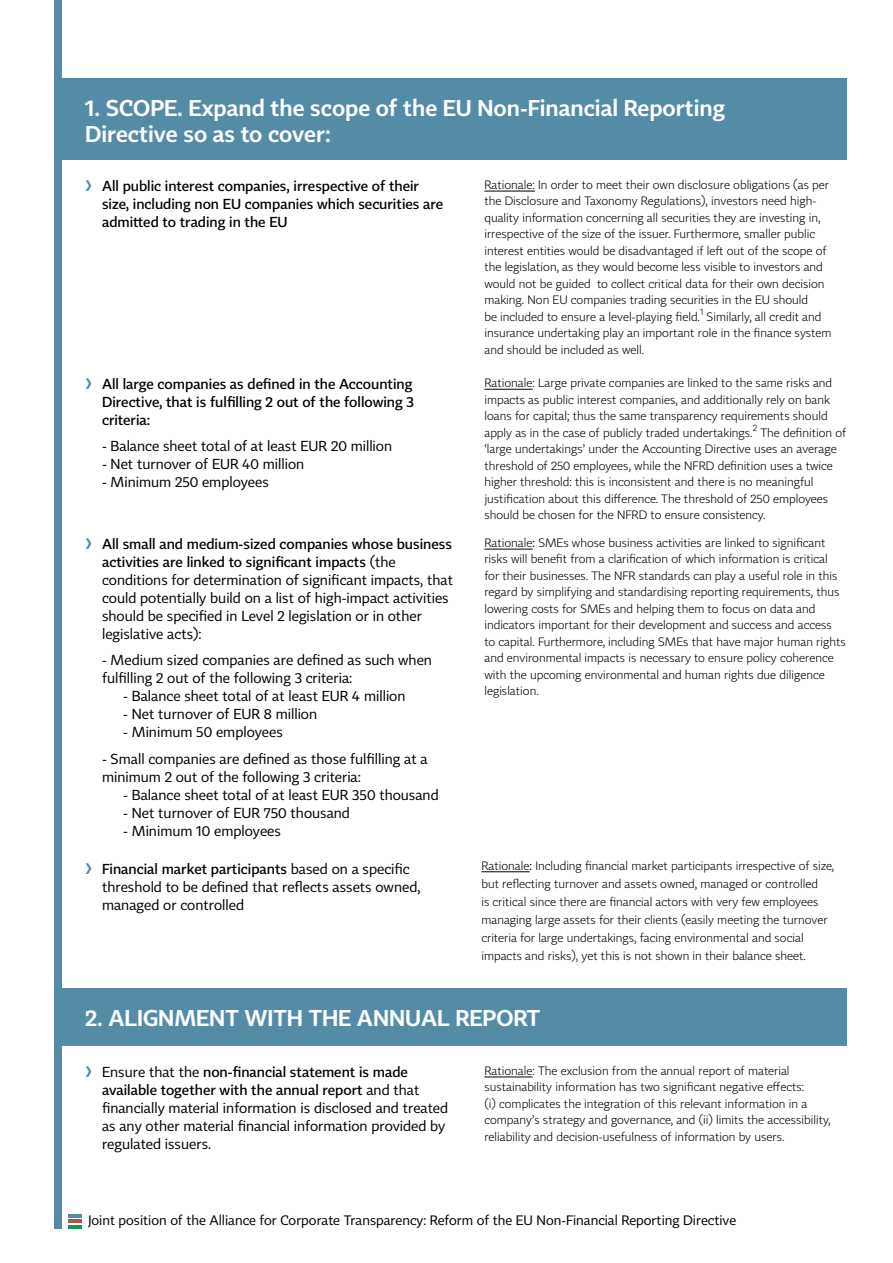
<style>
.page{position:relative;width:893px;height:1263px;background:#fff}
.page>*{position:absolute;margin:0;border:0;box-sizing:border-box;transform-origin:0 0}
.t1{font:300 22.5px/25.5px "Tabac Sans";color:#fff}
.t2{font:14.25px/18px "Tabac Sans";color:#000}
.t3{font:500 14.25px/18px "Tabac Sans";color:#000;text-align:justify}
.t4{font:13.5px "Tabac Sans";color:#000}
.t5{font:300 12px/16.5px "Tabac Sans";color:#000}
.t6{font:300 9px "Tabac Sans";color:#000}
.s1{font-weight:300;font-size:15px;color:#548ca7}
.s2{font-weight:500}
.s3{font-weight:400}
</style>
<div class="page">
<div style="left:54px;top:0;width:7px;height:1228px;background:#548ca7"></div>
<div style="left:54px;top:78px;width:792px;height:82px;background:#548ca7"></div>
<hr style="left:484px;top:191px;width:51px;height:1px;background:#000">
<hr style="left:68px;top:1214px;width:13px;height:4px;background:#548ca7">
<hr style="left:68px;top:1219px;width:13px;height:4px;background:#a35a50">
<svg style="left:68px;top:1225px;width:13px;height:3px"></svg>
<hr style="left:484px;top:389px;width:49px;height:1px;background:#000">
<hr style="left:484px;top:549px;width:49px;height:1px;background:#000">
<hr style="left:481px;top:871px;width:49px;height:1px;background:#000">
<div style="left:54px;top:988px;width:792px;height:57px;background:#548ca7"></div>
<hr style="left:484px;top:1076px;width:49px;height:1px;background:#000">
<h1 class="t1" style="left:85px;top:95px;width:641px">1. SCOPE. Expand the scope of the EU Non-Financial Reporting<br>Directive so as to cover:</h1>
<p class="t3" style="left:102px;top:177px;width:343px;text-align:left;text-indent:-17px"><span class="s1">❯</span> All public interest companies, irrespective of their size, including non EU companies which securities are admitted to trading in the EU</p>
<p class="t3" style="left:102px;top:375px;width:313px;text-indent:-17px"><span class="s1">❯</span> All large companies as defined in the Accounting Directive, that is fulfilling 2 out of the following 3 criteria:</p>
<p class="t2" style="left:102px;top:437px;width:292px">- Balance sheet total of at least EUR 20 million</p>
<p class="t2" style="left:102px;top:455px;width:204px">- Net turnover of EUR 40 million</p>
<p class="t2" style="left:102px;top:473px;width:168px">- Minimum 250 employees</p>
<p class="t2" style="left:102px;top:535px;width:352px;text-indent:-17px"><span class="s1">❯</span> <span class="s2">All small and medium-sized companies whose business activities are linked to significant impacts</span> (the conditions for determination of significant impacts, that could potentially build on a list of high-impact activities should be specified in Level 2 legislation or in other legislative acts):</p>
<p class="t2" style="left:102px;top:651px;width:331px">- Medium sized companies are defined as such when fulfilling 2 out of the following 3 criteria:</p>
<p class="t2" style="left:123px;top:687px;width:284px">- Balance sheet total of at least EUR 4 million</p>
<p class="t2" style="left:123px;top:705px;width:195px">- Net turnover of EUR 8 million</p>
<p class="t2" style="left:123px;top:723px;width:161px">- Minimum 50 employees</p>
<p class="t2" style="left:102px;top:750px;width:327px">- Small companies are defined as those fulfilling at a minimum 2 out of the following 3 criteria:</p>
<p class="t2" style="left:123px;top:786px;width:317px">- Balance sheet total of at least EUR 350 thousand</p>
<p class="t2" style="left:123px;top:804px;width:228px">- Net turnover of EUR 750 thousand</p>
<p class="t2" style="left:123px;top:822px;width:159px">- Minimum 10 employees</p>
<p class="t2" style="left:102px;top:860px;width:320px;text-indent:-17px"><span class="s1">❯</span> <span class="s2">Financial market participants</span> based on a specific threshold to be defined that reflects assets owned, managed or controlled</p>
<p class="t5" style="left:484px;top:177px;width:346px">Rationale: In order to meet their own disclosure obligations (as per the Disclosure and Taxonomy Regulations), investors need high&shy;quality information concerning all securities they are investing in, irrespective of the size of the issuer. Furthermore, smaller public interest entities would be disadvantaged if left out of the scope of the legislation, as they would become less visible to investors and would not be guided to collect critical data for their own decision making. Non EU companies trading securities in the EU should<br>be included to ensure a level-playing field.</p>
<p class="t6" style="left:700px;top:306px;width:5px">1</p>
<p class="t5" style="left:484px;top:309px;width:348px;text-indent:222px">Similarly, all credit and insurance undertaking play an important role in the finance system and should be included as well.</p>
<p class="t5" style="left:484px;top:375px;width:349px">Rationale: Large private companies are linked to the same risks and impacts as public interest companies, and additionally rely on bank loans for capital; thus the same transparency requirements should apply as in the case of publicly traded undertakings.</p>
<p class="t6" style="left:753px;top:422px;width:6px">2</p>
<p class="t5" style="left:484px;top:424px;width:363px;text-indent:276px">The definition of ‘large undertakings’ under the Accounting Directive uses an average threshold of 250 employees, while the NFRD definition uses a twice higher threshold: this is inconsistent and there is no meaningful justification about this difference. The threshold of 250 employees should be chosen for the NFRD to ensure consistency.</p>
<p class="t5" style="left:484px;top:535px;width:363px">Rationale<span class="s3">:</span> SMEs whose business activities are linked to significant risks will benefit from a clarification of which information is critical<br>for their businesses. The NFR standards can play a useful role in this regard by simplifying and standardising reporting requirements, thus lowering costs for SMEs and helping them to focus on data and indicators important for their development and success and access<br>to capital. Furthermore, including SMEs that have major human rights and environmental impacts is necessary to ensure policy coherence with the upcoming environmental and human rights due diligence legislation.</p>
<p class="t5" style="left:481px;top:856px;width:354px;line-height:18px">Rationale<span class="s3">:</span> Including financial market participants irrespective of size, but reflecting turnover and assets owned, managed or controlled<br>is critical since there are financial actors with very few employees managing large assets for their clients (easily meeting the turnover criteria for large undertakings, facing environmental and social impacts and risks), yet this is not shown in their balance sheet.</p>
<h1 class="t1" style="left:85px;top:1005px;width:456px">2. ALIGNMENT WITH THE ANNUAL REPORT</h1>
<p class="t2" style="left:102px;top:1063px;width:348px;text-indent:-17px"><span class="s1">❯</span> Ensure that the <span class="s2">non-financial statement is made available together with the annual report</span> and that financially material information is disclosed and treated as any other material financial information provided by regulated issuers.</p>
<p class="t5" style="left:484px;top:1062px;width:348px">Rationale: The exclusion from the annual report of material sustainability information has two significant negative effects:<br>(i) complicates the integration of this relevant information in a company’s strategy and governance, and (ii) limits the accessibility, reliability and decision-usefulness of information by users.</p>
<p class="t4" style="left:88px;top:1212px;width:650px">Joint position of the Alliance for Corporate Transparency: Reform of the EU Non-Financial Reporting Directive</p>
</div>
